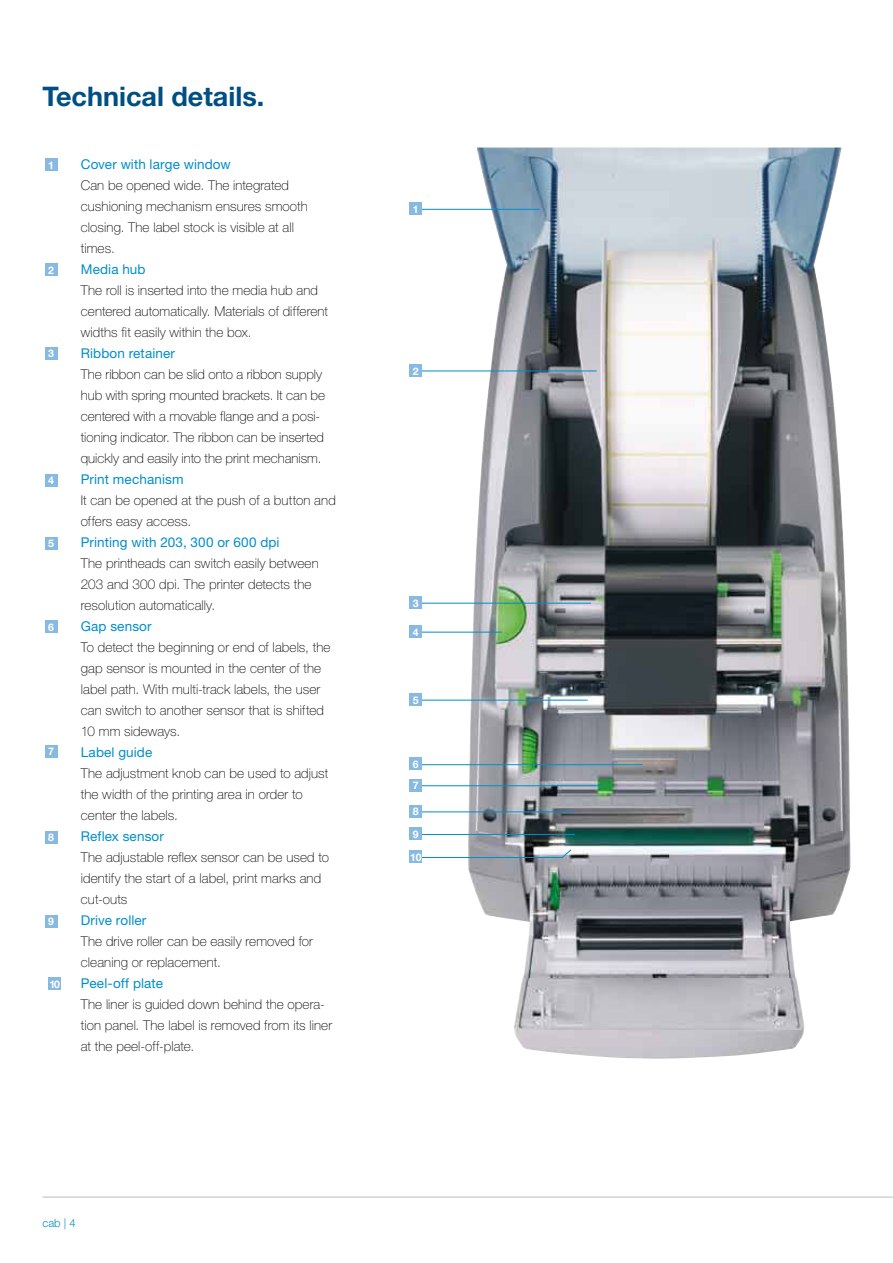
<style>
.page{position:relative;width:893px;height:1263px;background:#fff}
.page>*{position:absolute;margin:0;border:0;box-sizing:border-box;transform-origin:0 0}
.t1{font:700 27px "Helvetica Neue";color:#004f83}
.t2{font:100 13.5px/21px "Helvetica Neue";letter-spacing:.01em;color:#000}
.t3{font:13.5px "Helvetica Neue";letter-spacing:.01em;color:#008ecb}
.t4{font:300 11.25px "Helvetica Neue";color:#008ecb}
.t5{font:700 10.5px/21.5px "Helvetica Neue";color:#fff}
</style>
<div class="page">
<hr style="left:43px;top:1197px;width:850px;height:1px;background:#bcbec0">
<img style="left:468px;top:148px;width:383px;height:911px">
<hr style="left:421px;top:370px;width:176px;height:1px;background:#008ecb">
<hr style="left:421px;top:603px;width:170px;height:1px;background:#008ecb">
<hr style="left:421px;top:700px;width:167px;height:1px;background:#008ecb">
<hr style="left:421px;top:785px;width:182px;height:1px;background:#008ecb">
<hr style="left:421px;top:764px;width:222px;height:1px;background:#008ecb">
<hr style="left:421px;top:811px;width:154px;height:1px;background:#008ecb">
<hr style="left:421px;top:209px;width:119px;height:1px;background:#008ecb">
<hr style="left:421px;top:857px;width:142px;height:1px;background:#008ecb">
<hr style="left:421px;top:834px;width:154px;height:1px;background:#008ecb">
<svg style="left:561px;top:849px;width:11px;height:10px"></svg>
<hr style="left:421px;top:632px;width:81px;height:1px;background:#008ecb">
<div style="left:409px;top:202px;width:13px;height:13px;background:#88bae1"></div>
<div style="left:409px;top:364px;width:13px;height:13px;background:#88bae1"></div>
<div style="left:409px;top:596px;width:13px;height:13px;background:#88bae1"></div>
<div style="left:409px;top:625px;width:13px;height:13px;background:#88bae1"></div>
<div style="left:409px;top:693px;width:13px;height:13px;background:#88bae1"></div>
<div style="left:409px;top:757px;width:13px;height:13px;background:#88bae1"></div>
<div style="left:409px;top:779px;width:13px;height:12px;background:#88bae1"></div>
<div style="left:409px;top:805px;width:13px;height:13px;background:#88bae1"></div>
<div style="left:409px;top:827px;width:13px;height:13px;background:#88bae1"></div>
<div style="left:409px;top:850px;width:13px;height:13px;background:#88bae1"></div>
<div style="left:45px;top:158px;width:12px;height:13px;background:#88bae1"></div>
<div style="left:45px;top:263px;width:12px;height:13px;background:#88bae1"></div>
<div style="left:45px;top:347px;width:12px;height:13px;background:#88bae1"></div>
<div style="left:45px;top:474px;width:12px;height:13px;background:#88bae1"></div>
<div style="left:45px;top:537px;width:12px;height:12px;background:#88bae1"></div>
<div style="left:45px;top:621px;width:12px;height:12px;background:#88bae1"></div>
<div style="left:45px;top:745px;width:12px;height:13px;background:#88bae1"></div>
<div style="left:45px;top:831px;width:12px;height:12px;background:#88bae1"></div>
<div style="left:45px;top:915px;width:12px;height:12px;background:#88bae1"></div>
<div style="left:48px;top:977px;width:13px;height:13px;background:#88bae1"></div>
<h1 class="t1" style="left:43px;top:79px;width:223px">Technical details.</h1>
<p class="t5" style="left:48px;top:154px;width:7px">1</p>
<p class="t5" style="left:48px;top:259px;width:7px">2</p>
<p class="t5" style="left:48px;top:343px;width:7px">3</p>
<p class="t5" style="left:48px;top:470px;width:7px">4</p>
<p class="t5" style="left:48px;top:533px;width:7px">5</p>
<p class="t5" style="left:48px;top:616px;width:7px">6</p>
<p class="t5" style="left:48px;top:741px;width:7px">7</p>
<p class="t5" style="left:48px;top:826px;width:7px">8</p>
<p class="t5" style="left:48px;top:911px;width:7px">9</p>
<p class="t5" style="left:49px;top:973px;width:12px">10</p>
<p class="t3" style="left:81px;top:156px;width:151px">Cover with large window</p>
<p class="t2" style="left:81px;top:174px;width:228px">Can be opened wide. The integrated cushioning mechanism ensures smooth closing. The label stock is visible at all times.</p>
<p class="t3" style="left:81px;top:261px;width:66px">Media hub</p>
<p class="t2" style="left:81px;top:279px;width:249px">The roll is inserted into the media hub and centered automatically. Materials of different widths fit easily within the box.</p>
<p class="t3" style="left:81px;top:345px;width:96px">Ribbon retainer</p>
<p class="t2" style="left:81px;top:363px;width:246px">The ribbon can be slid onto a ribbon supply hub with spring mounted brackets. It can be centered with a movable flange and a posi&shy;tioning indicator. The ribbon can be inserted quickly and easily into the print mechanism.</p>
<p class="t3" style="left:81px;top:471px;width:104px">Print mechanism</p>
<p class="t2" style="left:81px;top:489px;width:257px">It can be opened at the push of a button and offers easy access.</p>
<p class="t3" style="left:81px;top:534px;width:200px">Printing with 203, 300 or 600 dpi</p>
<p class="t2" style="left:81px;top:552px;width:239px">The printheads can switch easily between<br>203 and 300 dpi. The printer detects the resolution automatically.</p>
<p class="t3" style="left:81px;top:618px;width:72px">Gap sensor</p>
<p class="t2" style="left:81px;top:636px;width:251px">To detect the beginning or end of labels, the gap sensor is mounted in the center of the label path. With multi-track labels, the user can switch to another sensor that is shifted 10 mm sideways.</p>
<p class="t3" style="left:81px;top:744px;width:73px">Label guide</p>
<p class="t2" style="left:81px;top:762px;width:249px">The adjustment knob can be used to adjust the width of the printing area in order to center the labels.</p>
<p class="t3" style="left:81px;top:828px;width:85px">Reflex sensor</p>
<p class="t2" style="left:81px;top:846px;width:250px">The adjustable reflex sensor can be used to identify the start of a label, print marks and cut-outs</p>
<p class="t3" style="left:81px;top:912px;width:67px">Drive roller</p>
<p class="t2" style="left:81px;top:930px;width:234px">The drive roller can be easily removed for cleaning or replacement.</p>
<p class="t3" style="left:81px;top:975px;width:84px">Peel-off plate</p>
<p class="t2" style="left:81px;top:993px;width:253px">The liner is guided down behind the opera&shy;tion panel. The label is removed from its liner at the peel-off-plate.</p>
<p class="t4" style="left:43px;top:1216px;width:35px">cab | 4</p>
<p class="t5" style="left:413px;top:198px;width:7px">1</p>
<p class="t5" style="left:413px;top:360px;width:7px">2</p>
<p class="t5" style="left:413px;top:592px;width:7px">3</p>
<p class="t5" style="left:413px;top:621px;width:7px">4</p>
<p class="t5" style="left:413px;top:689px;width:7px">5</p>
<p class="t5" style="left:413px;top:753px;width:7px">6<br>7</p>
<p class="t5" style="left:413px;top:800px;width:7px;line-height:22.4px">8<br>9</p>
<p class="t5" style="left:410px;top:846px;width:13px">10</p>
</div>
